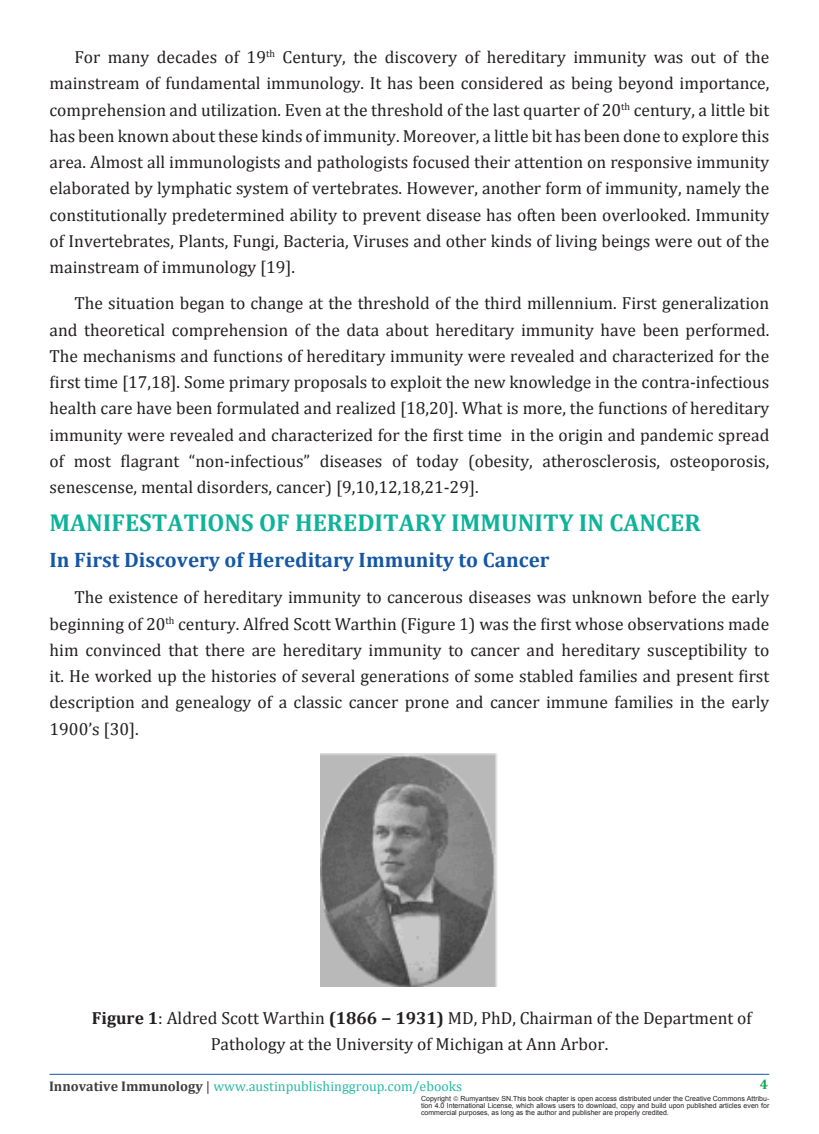
<style>
.page{position:relative;width:819px;height:1134px;background:#fff}
.page>*{position:absolute;margin:0;border:0;box-sizing:border-box;transform-origin:0 0}
.Sideheading{font:700 24.5px "Cambria";color:#0fb29a}
.SubsideHeading{font:700 21px "Cambria";color:#1557a5}
.t1{font:17.5px/26.2px "Cambria";color:#231f20;text-align:justify}
.t2{font:14px "Cambria";color:#27baa4}
.t3{font:700 14px "Cambria";color:#16a751}
.t4{font:7px/7px "Arial";color:#231f20;text-align:justify}
.s1{font-weight:700}
.s2{font-weight:700;color:#3e3e3f}
.s3{color:#3e3e3f}
</style>
<div class="page">
<hr style="left:50px;top:1074px;width:719px;height:1px;background:#1557a5">
<img style="left:321px;top:753px;width:176px;height:234px">
<p class="t1" style="left:50px;top:44px;width:721px;text-indent:25px">For many decades of 19<sup>th</sup> Century, the discovery of hereditary immunity was out of the mainstream of fundamental immunology. It has been considered as being beyond importance, comprehension and utilization. Even at the threshold of the last quarter of 20<sup>th</sup> century, a little bit has been known about these kinds of immunity. Moreover, a little bit has been done to explore this area. Almost all immunologists and pathologists focused their attention on responsive immunity elaborated by lymphatic system of vertebrates. However, another form of immunity, namely the constitutionally predetermined ability to prevent disease has often been overlooked. Immunity of Invertebrates, Plants, Fungi, Bacteria, Viruses and other kinds of living beings were out of the mainstream of immunology [19].</p>
<p class="t1" style="left:50px;top:290px;width:721px;text-indent:25px">The situation began to change at the threshold of the third millennium. First generalization and theoretical comprehension of the data about hereditary immunity have been performed.<br>The mechanisms and functions of hereditary immunity were revealed and characterized for the first time [17,18]. Some primary proposals to exploit the new knowledge in the contra-infectious health care have been formulated and realized [18,20]. What is more, the functions of hereditary immunity were revealed and characterized for the first time in the origin and pandemic spread of most flagrant “non-infectious” diseases of today (obesity, atherosclerosis, osteoporosis, senescense, mental disorders, cancer) [9,10,12,18,21-29].</p>
<p class="Sideheading" style="left:50px;top:505px;width:652px">MANIFESTATIONS OF HEREDITARY IMMUNITY IN CANCER</p>
<p class="SubsideHeading" style="left:50px;top:545px;width:501px">In First Discovery of Hereditary Immunity to Cancer</p>
<p class="t1" style="left:50px;top:584px;width:721px;text-indent:25px">The existence of hereditary immunity to cancerous diseases was unknown before the early beginning of 20<sup>th</sup> century. Alfred Scott Warthin (Figure 1) was the first whose observations made him convinced that there are hereditary immunity to cancer and hereditary susceptibility to it. He worked up the histories of several generations of some stabled families and present first description and genealogy of a classic cancer prone and cancer immune families in the early 1900’s [30].</p>
<p class="t1" style="left:211px;top:1005px;width:543px;text-indent:-119px"><span class="s1">Figure 1</span>: Aldred Scott Warthin <span class="s1">(1866 − 1931)</span> MD, PhD, Chairman of the Department of<br>Pathology at the University of Michigan at Ann Arbor.</p>
<p class="t2" style="left:49px;top:1078px;width:415px"><span class="s2">Innovative Immunology</span> <span class="s3">|</span> www.austinpublishinggroup.com/ebooks</p>
<p class="t3" style="left:760px;top:1075px;width:10px">4</p>
<p class="t4" style="left:421px;top:1095px;width:31px">Copyright</p>
<p class="t4" style="left:421px;top:1095px;width:350px;text-indent:39px">Rumyantsev SN.This book chapter is open access distributed under the Creative Commons Attribu&shy;tion 4.0 International License, which allows users to download, copy and build upon published articles even for commercial purposes, as long as the author and publisher are properly credited.</p>
</div>
